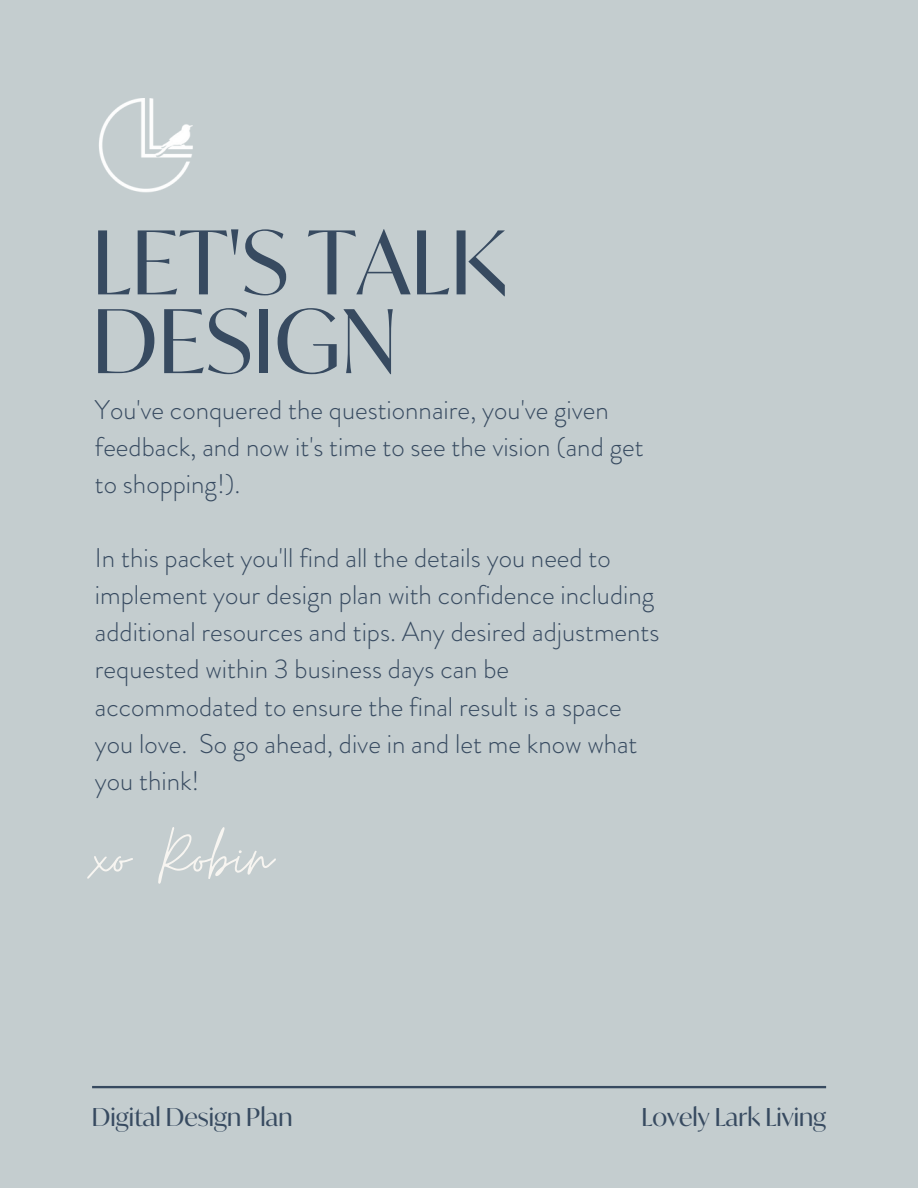
<style>
.page{position:relative;width:918px;height:1188px;background:#c4cdcf}
.page>*{position:absolute;margin:0;border:0;box-sizing:border-box;transform-origin:0 0}
.t1{font:87.9px/78.8px "Ivy Mode";color:#374a60}
.t2{font:76.35px "Moon Time";color:#f7f5f1}
.t3{font:300 27px/37.2px "Brandon Grotesque";color:#374a60}
.t4{font:24.75px "Ivy Mode";color:#374a60}
</style>
<div class="page">
<svg style="left:92px;top:1086px;width:734px;height:2px"></svg>
<img style="left:99px;top:99px;width:94px;height:94px">
<h1 class="t1" style="left:92px;top:216px;width:416px">LET'S TALK<br>DESIGN</h1>
<p class="t3" style="left:95px;top:391px;width:550px">You've conquered the questionnaire, you've given feedback, and now it's time to see the vision (and get to shopping!).</p>
<p class="t3" style="left:95px;top:539px;width:566px">In this packet you'll find all the details you need to implement your design plan with confidence including additional resources and tips. Any desired adjustments requested within 3 business days can be accommodated to ensure the final result is a space you love. So go ahead, dive in and let me know what you think!</p>
<h2 class="t2" style="left:92px;top:811px;width:182px">xo Robin</h2>
<p class="t4" style="left:92px;top:1097px;width:202px">Digital Design Plan</p>
<p class="t4" style="left:641px;top:1097px;width:186px">Lovely Lark Living</p>
</div>
